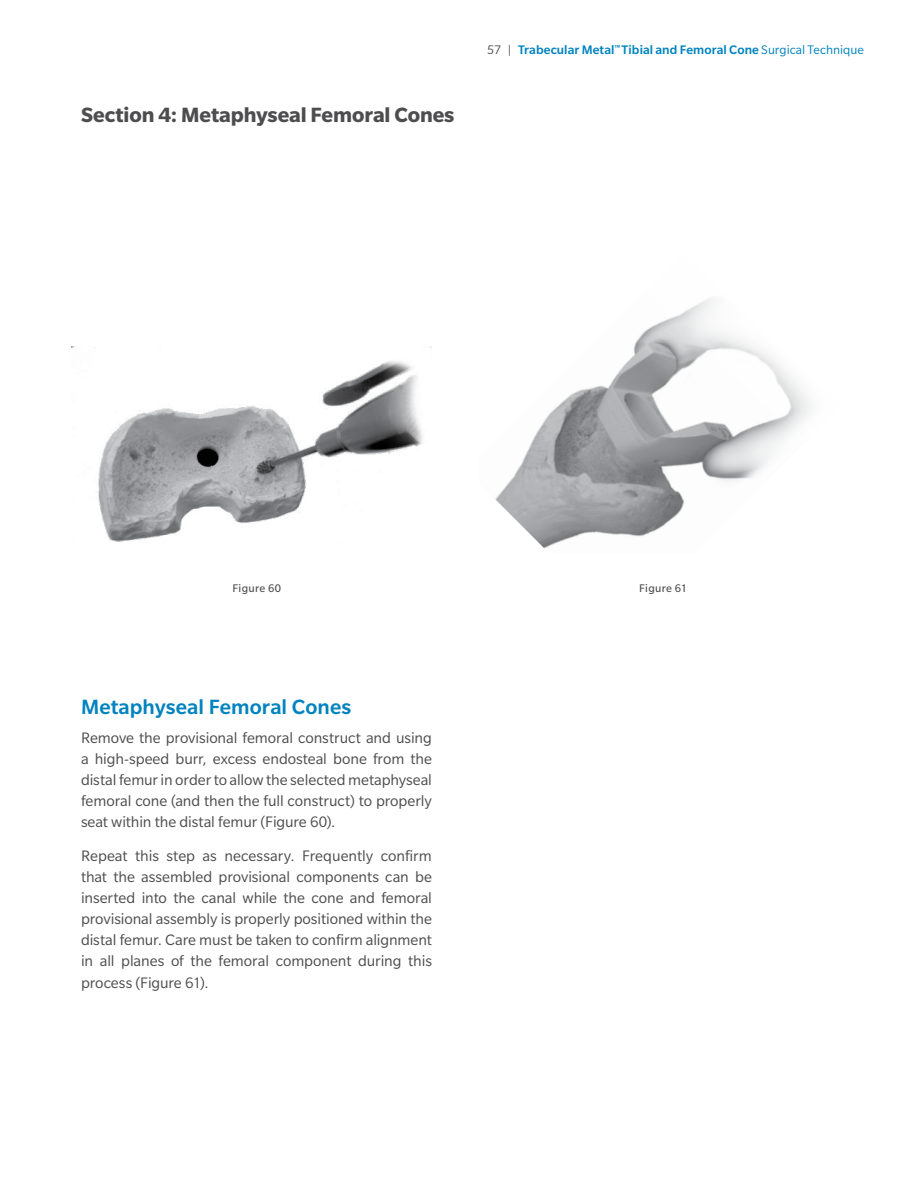
<style>
.page{position:relative;width:918px;height:1188px;background:#fff}
.page>*{position:absolute;margin:0;border:0;box-sizing:border-box;transform-origin:0 0}
.t1{font:700 22.5px "Slate Pro";letter-spacing:-.005em;color:#4d4d4f}
.t2{font:500 22.5px "Slate Pro";letter-spacing:.005em;color:#0083bf}
.t3{font:16.5px/21.1px "Slate Pro";letter-spacing:-.005em;color:#4d4d4f;text-align:justify}
.t4{font:500 13.5px "Slate Pro";letter-spacing:.005em;color:#0083bf}
.t5{font:12px "Slate Pro";letter-spacing:.025em;color:#4d4d4f}
.s1{font-weight:400;color:#4d4d4f}
.s2{font-weight:400}
</style>
<div class="page">
<img style="left:72px;top:347px;width:351px;height:195px">
<img style="left:495px;top:297px;width:316px;height:252px">
<h1 class="t1" style="left:81px;top:102px;width:375px">Section 4: Metaphyseal Femoral Cones</h1>
<p class="t4" style="left:487px;top:42px;width:378px"><span class="s1">57 |</span> Trabecular Metal<sup>™</sup> Tibial and Femoral Cone <span class="s2">Surgical Technique</span></p>
<p class="t5" style="left:233px;top:582px;width:50px">Figure 60</p>
<p class="t5" style="left:639px;top:582px;width:49px">Figure 61</p>
<h1 class="t2" style="left:81px;top:694px;width:272px">Metaphyseal Femoral Cones</h1>
<p class="t3" style="left:81px;top:727px;width:353px">Remove the provisional femoral construct and using a high-speed burr, excess endosteal bone from the distal femur in order to allow the selected metaphyseal femoral cone (and then the full construct) to properly seat within the distal femur (Figure 60).</p>
<p class="t3" style="left:81px;top:845px;width:353px">Repeat this step as necessary. Frequently confirm that the assembled provisional components can be inserted into the canal while the cone and femoral provisional assembly is properly positioned within the distal femur. Care must be taken to confirm alignment in all planes of the femoral component during this process (Figure 61).</p>
</div>
